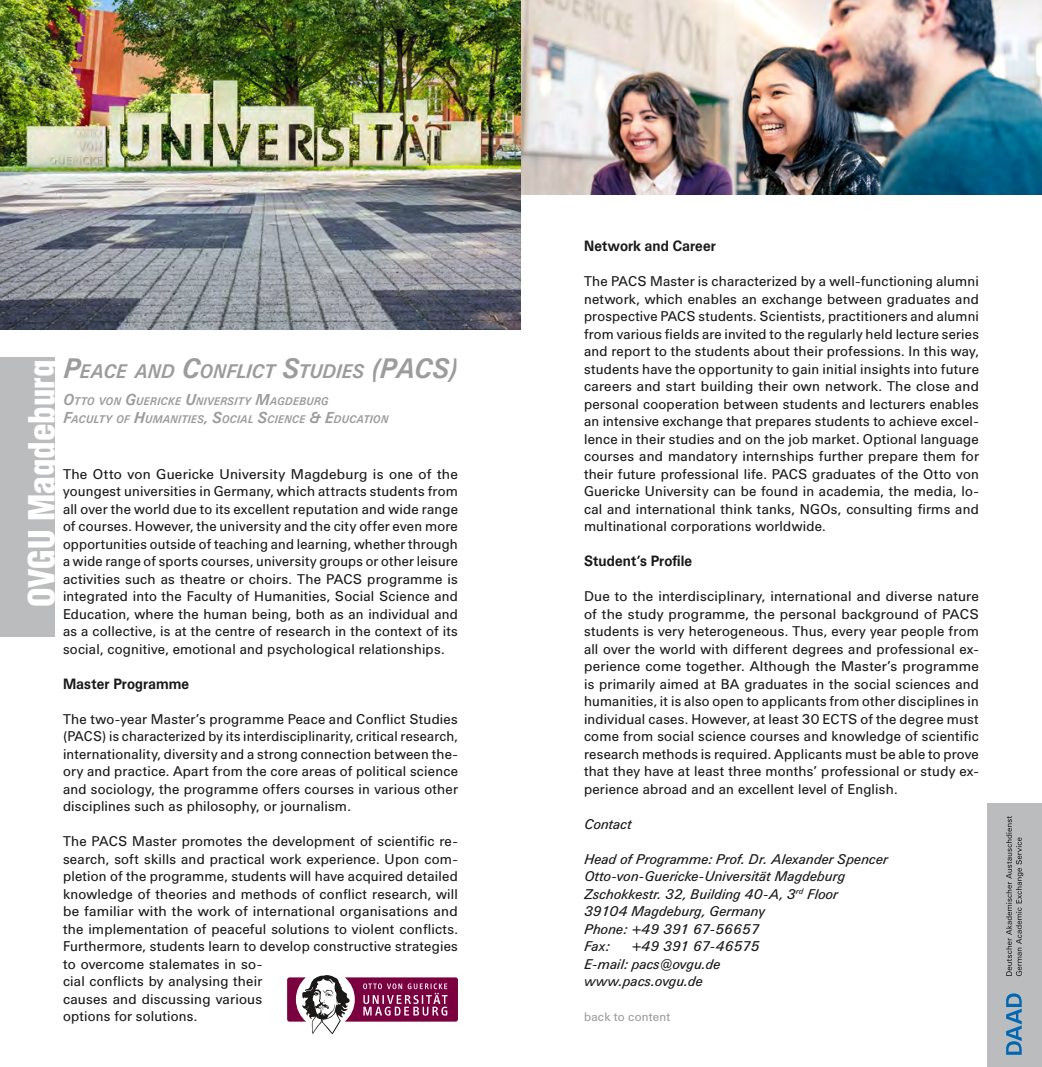
<style>
.page{position:relative;width:1042px;height:1067px;background:#fff}
.page>*{position:absolute;margin:0;border:0;box-sizing:border-box;transform-origin:0 0}
.t1{font:900 condensed 35px "Helvetica LT Std";color:#fff}
.t2{font:italic 700 19.6px "Univers BQ";color:#9c9c9c;scale:.91 1}
.t3{font:700 14.7px "Univers BQ";letter-spacing:.01em;color:#1a1918;scale:.92 1}
.t4{font:14px/17.5px "Univers BQ";letter-spacing:.01em;color:#1a1918;text-align:justify}
.t5{font:italic 14px/17.5px "Univers BQ";letter-spacing:.005em;color:#1a1918}
.t6{font:12.25px "Univers BQ";letter-spacing:.015em;color:#9c9c9c}
.t7{font:italic 700 11.03px/17.5px "Univers BQ";letter-spacing:.015em;color:#9c9c9c;scale:.92 1}
.s1{font-size:28px}
.s2{font-size:15.75px}
</style>
<div class="page">
<svg style="left:287px;top:975px;width:171px;height:59px"></svg>
<div style="left:987px;top:804px;width:55px;height:263px;background:#bbbcbd"></div>
<svg style="left:1006px;top:816px;width:17px;height:160px"></svg>
<svg style="left:1006px;top:993px;width:15px;height:61px"></svg>
<div style="left:0;top:357px;width:55px;height:279px;background:#bbbcbd"></div>
<img style="left:0;top:0;width:521px;height:329px">
<img style="left:521px;top:0;width:521px;height:195px">
<h2 class="t2" style="left:63px;top:360px;width:435px"><span class="s1">P</span>EACE AND <span class="s1">C</span>ONFLICT <span class="s1">S</span>TUDIES <span class="s1">(PACS)</span></h2>
<p class="t7" style="left:63px;top:393px;width:355px"><span class="s2">O</span>TTO VON <span class="s2">G</span>UERICKE <span class="s2">U</span>NIVERSITY <span class="s2">M</span>AGDEBURG<br><span class="s2">F</span>ACULTY OF <span class="s2">H</span>UMANITIES<span class="s2">, S</span>OCIAL <span class="s2">S</span>CIENCE <span class="s2">&amp; E</span>DUCATION</p>
<h1 class="t1" style="left:20px;top:607px;width:249px;rotate:-90deg">OVGU Magdeburg</h1>
<p class="t4" style="left:63px;top:465px;width:396px">The Otto von Guericke University Magdeburg is one of the youngest universities in Germany, which attracts students from all over the world due to its excellent reputation and wide range of courses. However, the university and the city offer even more opportunities outside of teaching and learning, whether through a wide range of sports courses, university groups or other leisure activities such as theatre or choirs. The PACS programme is integrated into the Faculty of Humanities, Social Science and Education, where the human being, both as an individual and as a collective, is at the centre of research in the context of its social, cognitive, emotional and psychological relationships.</p>
<p class="t3" style="left:63px;top:675px;width:139px">Master Programme</p>
<p class="t4" style="left:63px;top:710px;width:396px">The two-year Master’s programme Peace and Conflict Studies (PACS) is characterized by its interdisciplinarity, critical research, internationality, diversity and a strong connection between the&shy;ory and practice. Apart from the core areas of political science and sociology, the programme offers courses in various other disciplines such as philosophy, or journalism.</p>
<p class="t4" style="left:63px;top:833px;width:396px;text-align:left">The PACS Master promotes the development of scientific re&shy;search, soft skills and practical work experience. Upon com&shy;pletion of the programme, students will have acquired detailed knowledge of theories and methods of conflict research, will be familiar with the work of international organisations and the implementation of peaceful solutions to violent conflicts.<br>Furthermore, students learn to develop constructive strategies to overcome stalemates in so-<br>cial conflicts by analysing their<br>causes and discussing various<br>options for solutions.</p>
<p class="t3" style="left:584px;top:237px;width:145px">Network and Career</p>
<p class="t4" style="left:584px;top:273px;width:396px">The PACS Master is characterized by a well-functioning alumni network, which enables an exchange between graduates and prospective PACS students. Scientists, practitioners and alumni from various fields are invited to the regularly held lecture series and report to the students about their professions. In this way, students have the opportunity to gain initial insights into future careers and start building their own network. The close and personal cooperation between students and lecturers enables an intensive exchange that prepares students to achieve excel&shy;lence in their studies and on the job market. Optional language courses and mandatory internships further prepare them for their future professional life. PACS graduates of the Otto von Guericke University can be found in academia, the media, lo&shy;cal and international think tanks, NGOs, consulting firms and multinational corporations worldwide.</p>
<p class="t3" style="left:584px;top:552px;width:119px">Student’s Profile</p>
<p class="t4" style="left:584px;top:588px;width:396px">Due to the interdisciplinary, international and diverse nature of the study programme, the personal background of PACS students is very heterogeneous. Thus, every year people from all over the world with different degrees and professional ex&shy;perience come together. Although the Master’s programme is primarily aimed at BA graduates in the social sciences and humanities, it is also open to applicants from other disciplines in individual cases. However, at least 30 ECTS of the degree must come from social science courses and knowledge of scientific research methods is required. Applicants must be able to prove that they have at least three months’ professional or study ex&shy;perience abroad and an excellent level of English.</p>
<p class="t5" style="left:584px;top:815px;width:49px">Contact</p>
<p class="t5" style="left:584px;top:850px;width:305px">Head of Programme: Prof. Dr. Alexander Spencer<br>Otto-von-Guericke-Universität Magdeburg<br>Zschokkestr. 32, Building 40-A, 3<sup>rd</sup> Floor<br>39104 Magdeburg, Germany<br>Phone: +49 391 67-56657<br>Fax:</p>
<p class="t5" style="left:584px;top:938px;width:177px;text-indent:47px">+49 391 67-46575<br>E-mail: pacs@ovgu.de www.pacs.ovgu.de</p>
<p class="t6" style="left:584px;top:1009px;width:88px">back to content</p>
</div>
